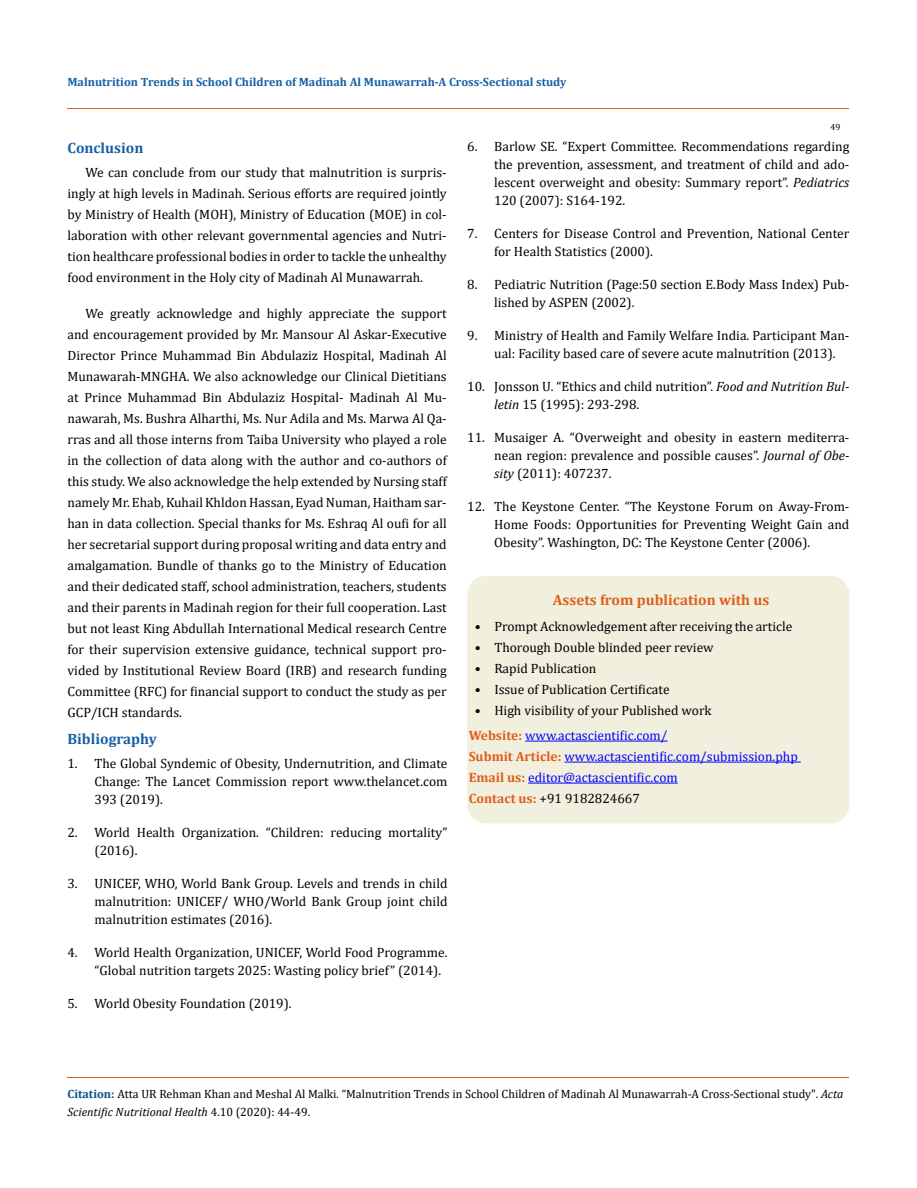
<style>
.page{position:relative;width:917px;height:1188px;background:#fff}
.page>*{position:absolute;margin:0;border:0;box-sizing:border-box;transform-origin:0 0}
.t1{font:700 15px "Cambria";color:#e05d1a}
.t2{font:700 15px "Cambria";color:#1560a6}
.t3{font:13.5px/21px "Cambria";color:#000;text-align:justify}
.t4{font:13.5px/21px "Cambria";color:#00f}
.t5{font:12px/18px "Cambria";color:#000}
.t6{font:700 12px "Cambria";color:#1560a6}
.t7{font:9px "Cambria";color:#000}
.s1{font-style:italic}
.s2{font-weight:700;color:#e05d1a}
.s3{color:#000}
.s4{font-weight:700;color:#035089}
</style>
<div class="page">
<hr style="left:67px;top:109px;width:782px;height:1px;background:#e05d1a">
<div style="left:468px;top:577px;width:380px;height:246px;background:#f1f0de;border-radius:18px"></div>
<div style="left:467px;top:576px;width:382px;height:248px;border:2px solid #f1f0de;border-radius:18px"></div>
<hr style="left:525px;top:741px;width:142px;height:1px;background:#00f">
<hr style="left:564px;top:762px;width:236px;height:1px;background:#00f">
<hr style="left:528px;top:783px;width:149px;height:1px;background:#00f">
<hr style="left:67px;top:1077px;width:782px;height:1px;background:#e05d1a">
<p class="t6" style="left:67px;top:73px;width:500px">Malnutrition Trends in School Children of Madinah Al Munawarrah-A Cross-Sectional study</p>
<p class="t7" style="left:830px;top:122px;width:11px">49</p>
<p class="t2" style="left:67px;top:137px;width:77px">Conclusion</p>
<p class="t3" style="left:67px;top:162px;width:381px;text-indent:18px">We can conclude from our study that malnutrition is surpris&shy;ingly at high levels in Madinah. Serious efforts are required jointly by Ministry of Health (MOH), Ministry of Education (MOE) in col&shy;laboration with other relevant governmental agencies and Nutri&shy;tion healthcare professional bodies in order to tackle the unhealthy food environment in the Holy city of Madinah Al Munawarrah.</p>
<p class="t3" style="left:67px;top:303px;width:381px;text-indent:18px">We greatly acknowledge and highly appreciate the support and encouragement provided by Mr. Mansour Al Askar-Executive Director Prince Muhammad Bin Abdulaziz Hospital, Madinah Al Munawarah-MNGHA. We also acknowledge our Clinical Dietitians at Prince Muhammad Bin Abdulaziz Hospital- Madinah Al Mu&shy;nawarah, Ms. Bushra Alharthi, Ms. Nur Adila and Ms. Marwa Al Qa&shy;rras and all those interns from Taiba University who played a role in the collection of data along with the author and co-authors of this study. We also acknowledge the help extended by Nursing staff namely Mr. Ehab, Kuhail Khldon Hassan, Eyad Numan, Haitham sar&shy;han in data collection. Special thanks for Ms. Eshraq Al oufi for all her secretarial support during proposal writing and data entry and amalgamation. Bundle of thanks go to the Ministry of Education and their dedicated staff, school administration, teachers, students and their parents in Madinah region for their full cooperation. Last but not least King Abdullah International Medical research Centre for their supervision extensive guidance, technical support pro&shy;vided by Institutional Review Board (IRB) and research funding Committee (RFC) for financial support to conduct the study as per GCP/ICH standards.</p>
<p class="t2" style="left:67px;top:728px;width:91px">Bibliography</p>
<p class="t3" style="left:94px;top:754px;width:354px;line-height:18px;text-indent:-27px">1. The Global Syndemic of Obesity, Undernutrition, and Climate Change: The Lancet Commission report www.thelancet.com 393 (2019).</p>
<p class="t3" style="left:94px;top:823px;width:354px;line-height:18px;text-indent:-27px">2. World Health Organization. “Children: reducing mortality” (2016).</p>
<p class="t3" style="left:94px;top:874px;width:354px;line-height:18px;text-indent:-27px">3. UNICEF, WHO, World Bank Group. Levels and trends in child malnutrition: UNICEF/ WHO/World Bank Group joint child malnutrition estimates (2016).</p>
<p class="t3" style="left:94px;top:943px;width:354px;line-height:18px;text-indent:-27px">4. World Health Organization, UNICEF, World Food Programme. “Global nutrition targets 2025: Wasting policy brief” (2014).</p>
<p class="t3" style="left:67px;top:992px;width:226px">5. World Obesity Foundation (2019).</p>
<p class="t3" style="left:494px;top:138px;width:357px;line-height:18px;text-indent:-27px">6. Barlow SE. “Expert Committee. Recommendations regarding the prevention, assessment, and treatment of child and ado&shy;lescent overweight and obesity: Summary report”. <span class="s1">Pediatrics </span>120 (2007): S164-192.</p>
<p class="t3" style="left:494px;top:225px;width:357px;line-height:18px;text-indent:-27px">7. Centers for Disease Control and Prevention, National Center for Health Statistics (2000).</p>
<p class="t3" style="left:494px;top:276px;width:357px;line-height:18px;text-indent:-27px">8. Pediatric Nutrition (Page:50 section E.Body Mass Index) Pub&shy;lished by ASPEN (2002).</p>
<p class="t3" style="left:494px;top:327px;width:357px;line-height:18px;text-indent:-27px">9. Ministry of Health and Family Welfare India. Participant Man&shy;ual: Facility based care of severe acute malnutrition (2013).</p>
<p class="t3" style="left:494px;top:378px;width:357px;line-height:18px;text-indent:-27px">10. Jonsson U. “Ethics and child nutrition”. <span class="s1">Food and Nutrition Bul&shy;letin</span> 15 (1995): 293-298.</p>
<p class="t3" style="left:494px;top:429px;width:357px;line-height:18px;text-indent:-27px">11. Musaiger A. “Overweight and obesity in eastern mediterra&shy;nean region: prevalence and possible causes”. <span class="s1">Journal of Obe&shy;sity</span> (2011): 407237.</p>
<p class="t3" style="left:494px;top:498px;width:357px;line-height:18px;text-indent:-27px">12. The Keystone Center. “The Keystone Forum on Away-From-Home Foods: Opportunities for Preventing Weight Gain and Obesity”. Washington, DC: The Keystone Center (2006).</p>
<p class="t1" style="left:553px;top:589px;width:218px">Assets from publication with us</p>
<p class="t3" style="left:475px;top:615px;width:319px">• Prompt Acknowledgement after receiving the article</p>
<p class="t3" style="left:475px;top:636px;width:240px">• Thorough Double blinded peer review</p>
<p class="t3" style="left:475px;top:657px;width:123px">• Rapid Publication</p>
<p class="t3" style="left:475px;top:678px;width:196px">• Issue of Publication Certificate</p>
<p class="t3" style="left:475px;top:699px;width:238px">• High visibility of your Published work</p>
<p class="t4" style="left:468px;top:725px;width:330px"><span class="s2">Website:</span> www.actascientific.com/<br><span class="s2">Submit Article:</span> www.actascientific.com/submission.php <span class="s2">Email us:</span> editor@actascientific.com<br><span class="s2">Contact us:</span> <span class="s3">+91 9182824667</span></p>
<p class="t5" style="left:67px;top:1085px;width:777px"><span class="s4">Citation:</span> Atta UR Rehman Khan and Meshal Al Malki<span class="s1">.</span> “Malnutrition Trends in School Children of Madinah Al Munawarrah-A Cross-Sectional study". <span class="s1">Acta<br>Scientific Nutritional Health</span> 4.10 (2020): 44-49.</p>
</div>
